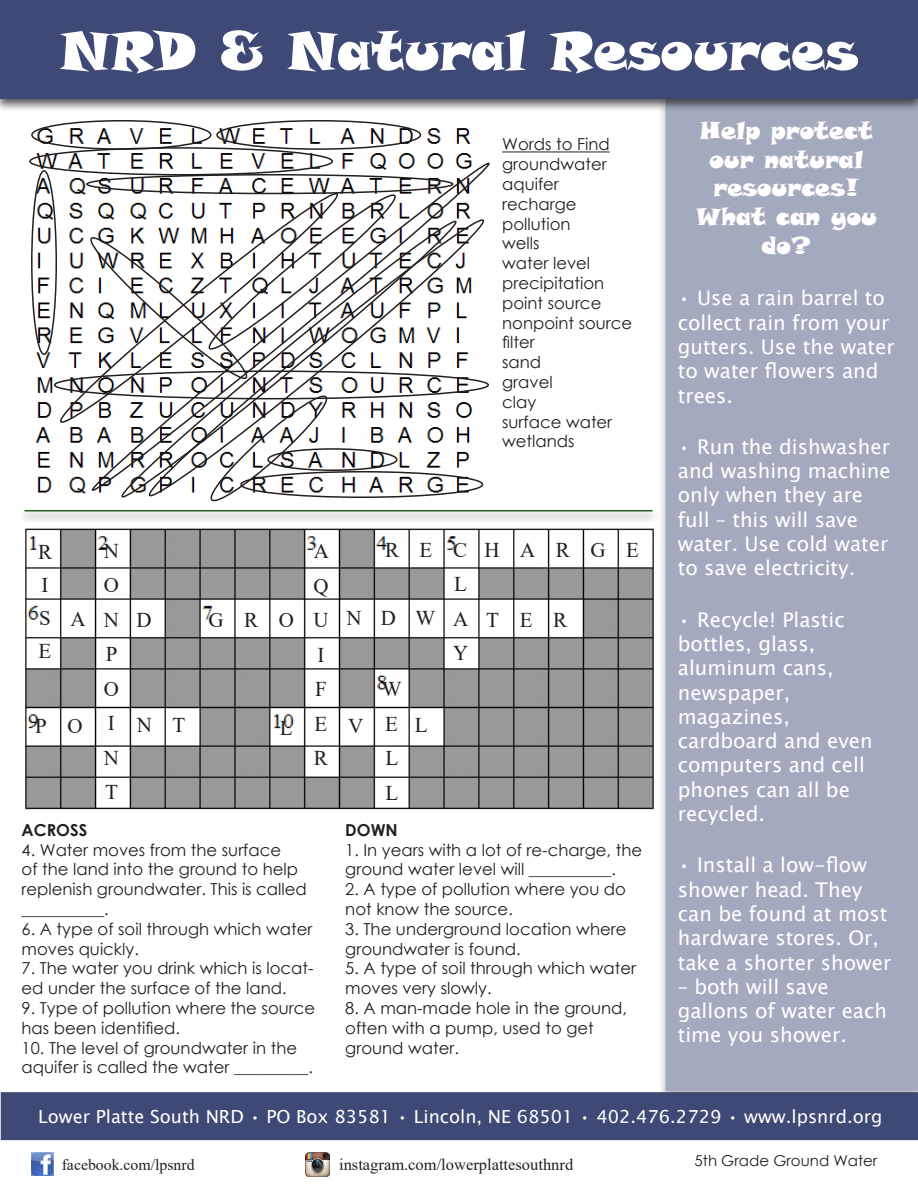
<style>
.page{position:relative;width:918px;height:1188px;background:#fff}
.page>*{position:absolute;margin:0;border:0;box-sizing:border-box;transform-origin:0 0}
.t1{font:54px "Snap ITC";color:#fff}
.t2{font:24px/28.8px "Snap ITC";color:#fff;text-align:center}
.t3{font:21px "Times New Roman";letter-spacing:.98em;color:#231f20}
.t4{font:20.25px/24.3px "Lucida Sans Unicode";color:#fff}
.t5{font:18px "Lucida Sans Unicode";color:#fff}
.t6{font:16.5px/19.8px "Century Gothic";color:#231f20}
.t7{font:16.5px "Times New Roman";color:#231f20}
.t8{font:700 16.5px "Century Gothic";color:#231f20}
.t9{font:15.75px "Times New Roman";color:#231f20}
.t10{font:15px "Century Gothic";color:#231f20}
</style>
<div class="page">
<div style="left:657px;top:95px;width:261px;height:1009px;background:#231f20;opacity:.75"></div>
<div style="left:666px;top:98px;width:251px;height:992px;background:#a4aabe"></div>
<div style="left:1px;top:1092px;width:917px;height:48px;background:#3e4975"></div>
<div style="left:0;top:0;width:918px;height:113px;background:#231f20;opacity:.75"></div>
<div style="left:1px;top:1px;width:916px;height:97px;background:#3e4975"></div>
<div style="left:0;top:0;width:918px;height:99px;border:2px solid #3e4975"></div>
<div style="left:17px;top:507px;width:643px;height:18px;background:#231f20;opacity:.75"></div>
<hr style="left:25px;top:510px;width:628px;height:2px;background:#235925">
<hr style="left:502px;top:151px;width:108px;height:1px;background:#231f20">
<img style="left:32px;top:120px;width:440px;height:374px">
<div style="left:31px;top:120px;width:181px;height:30px;border:2px solid #231f20;border-radius:50%"></div>
<div style="left:216px;top:120px;width:205px;height:30px;border:2px solid #231f20;border-radius:50%"></div>
<div style="left:29px;top:147px;width:304px;height:29px;border:2px solid #231f20;border-radius:50%"></div>
<div style="left:31px;top:170px;width:26px;height:185px;border:2px solid #231f20;border-radius:50%"></div>
<svg style="left:119px;top:493px;width:340px;height:8px"></svg>
<svg style="left:90px;top:158px;width:400px;height:335px"></svg>
<svg style="left:57px;top:187px;width:284px;height:240px"></svg>
<svg style="left:87px;top:188px;width:312px;height:195px"></svg>
<img style="left:22px;top:522px;width:635px;height:288px">
<img style="left:32px;top:1152px;width:21px;height:24px">
<img style="left:305px;top:1152px;width:25px;height:24px">
<p class="t1" style="left:60px;top:15px;width:800px">NRD &amp; Natural Resources</p>
<p class="t6" style="left:502px;top:134px;width:109px">Words to Find</p>
<p class="t6" style="left:502px;top:154px;width:106px">groundwater</p>
<p class="t6" style="left:502px;top:174px;width:58px">aquifer</p>
<p class="t6" style="left:502px;top:194px;width:76px">recharge</p>
<p class="t6" style="left:502px;top:213px;width:70px">pollution</p>
<p class="t6" style="left:502px;top:233px;width:39px">wells</p>
<p class="t6" style="left:502px;top:253px;width:90px">water level</p>
<p class="t6" style="left:502px;top:273px;width:104px">precipitation</p>
<p class="t6" style="left:502px;top:293px;width:101px">point source</p>
<p class="t6" style="left:502px;top:312px;width:132px">nonpoint source</p>
<p class="t6" style="left:502px;top:332px;width:34px">filter</p>
<p class="t6" style="left:502px;top:352px;width:41px">sand</p>
<p class="t6" style="left:502px;top:372px;width:52px">gravel</p>
<p class="t6" style="left:502px;top:392px;width:36px">clay</p>
<p class="t6" style="left:502px;top:411px;width:112px">surface water</p>
<p class="t6" style="left:502px;top:431px;width:74px">wetlands</p>
<p class="t3" style="left:104px;top:536px;width:17px">N</p>
<p class="t3" style="left:104px;top:571px;width:17px">O</p>
<p class="t3" style="left:104px;top:605px;width:17px">N</p>
<p class="t3" style="left:106px;top:640px;width:13px">P</p>
<p class="t3" style="left:104px;top:674px;width:17px">O</p>
<p class="t3" style="left:108px;top:709px;width:8px">I</p>
<p class="t3" style="left:104px;top:743px;width:17px">N</p>
<p class="t3" style="left:105px;top:778px;width:14px">T</p>
<p class="t3" style="left:38px;top:538px;width:16px">R</p>
<p class="t3" style="left:42px;top:571px;width:8px">I</p>
<p class="t3" style="left:39px;top:604px;width:13px">S</p>
<p class="t3" style="left:39px;top:637px;width:14px">E</p>
<p class="t3" style="left:70px;top:604px;width:17px">A</p>
<p class="t3" style="left:136px;top:605px;width:17px">D</p>
<p class="t3" style="left:35px;top:711px;width:49px">P O</p>
<p class="t3" style="left:137px;top:710px;width:50px">N T</p>
<p class="t3" style="left:453px;top:535px;width:16px">C</p>
<p class="t3" style="left:454px;top:569px;width:14px">L</p>
<p class="t3" style="left:453px;top:604px;width:17px">A</p>
<p class="t3" style="left:453px;top:638px;width:17px">Y</p>
<p class="t3" style="left:385px;top:535px;width:49px">R E</p>
<p class="t3" style="left:484px;top:536px;width:156px">HARGE</p>
<p class="t3" style="left:314px;top:536px;width:17px">A</p>
<p class="t3" style="left:313px;top:571px;width:17px">Q</p>
<p class="t3" style="left:313px;top:605px;width:17px">U</p>
<p class="t3" style="left:317px;top:640px;width:8px">I</p>
<p class="t3" style="left:315px;top:674px;width:13px">F</p>
<p class="t3" style="left:315px;top:709px;width:14px">E</p>
<p class="t3" style="left:314px;top:743px;width:16px">R</p>
<p class="t3" style="left:208px;top:605px;width:87px">GRO</p>
<p class="t3" style="left:346px;top:603px;width:90px">NDW</p>
<p class="t3" style="left:486px;top:605px;width:82px">TER</p>
<p class="t3" style="left:382px;top:674px;width:21px">W</p>
<p class="t3" style="left:385px;top:709px;width:14px">E</p>
<p class="t3" style="left:386px;top:743px;width:14px">L</p>
<p class="t3" style="left:386px;top:778px;width:14px">L</p>
<p class="t3" style="left:280px;top:713px;width:14px">L</p>
<p class="t3" style="left:348px;top:711px;width:17px">V</p>
<p class="t3" style="left:415px;top:710px;width:14px">L</p>
<p class="t8" style="left:22px;top:817px;width:67px">ACROSS</p>
<p class="t6" style="left:22px;top:840px;width:287px">4. Water moves from the surface<br>of the land into the ground to help replenish groundwater. This is called __________.</p>
<p class="t6" style="left:22px;top:919px;width:292px">6. A type of soil through which water moves quickly.</p>
<p class="t6" style="left:22px;top:958px;width:294px">7. The water you drink which is locat&shy;ed under the surface of the land.</p>
<p class="t6" style="left:22px;top:998px;width:295px">9. Type of pollution where the source has been identified.</p>
<p class="t6" style="left:22px;top:1038px;width:293px">10. The level of groundwater in the aquifer is called the water _________.</p>
<p class="t8" style="left:345px;top:817px;width:54px">DOWN</p>
<p class="t6" style="left:345px;top:840px;width:298px">1. In years with a lot of re-charge, the ground water level will __________.</p>
<p class="t6" style="left:345px;top:879px;width:282px">2. A type of pollution where you do not know the source.</p>
<p class="t6" style="left:345px;top:919px;width:283px">3. The underground location where groundwater is found.</p>
<p class="t6" style="left:345px;top:958px;width:292px">5. A type of soil through which water moves very slowly.</p>
<p class="t6" style="left:345px;top:998px;width:283px">8. A man-made hole in the ground, often with a pump, used to get ground water.</p>
<h2 class="t2" style="left:696px;top:116px;width:183px">Help protect our natural resources!<br>What can you do?</h2>
<p class="t4" style="left:678px;top:286px;width:218px">• Use a rain barrel to collect rain from your gutters. Use the water to water flowers and trees.</p>
<p class="t4" style="left:678px;top:435px;width:214px">• Run the dishwasher and washing machine only when they are full – this will save water. Use cold water to save electricity.</p>
<p class="t4" style="left:678px;top:607px;width:196px">• Recycle! Plastic bottles, glass, aluminum cans, newspaper, magazines, cardboard and even computers and cell phones can all be recycled.</p>
<p class="t4" style="left:678px;top:853px;width:215px">• Install a low-flow shower head. They can be found at most hardware stores. Or, take a shorter shower</p>
<p class="t4" style="left:678px;top:975px;width:211px">– both will save gallons of water each time you shower.</p>
<p class="t5" style="left:38px;top:1103px;width:846px">Lower Platte South NRD • PO Box 83581 • Lincoln, NE 68501 • 402.476.2729 • www.lpsnrd.org</p>
<p class="t9" style="left:62px;top:1153px;width:134px">facebook.com/lpsnrd</p>
<p class="t7" style="left:339px;top:1153px;width:236px">instagram.com/lowerplattesouthnrd</p>
<p class="t10" style="left:695px;top:1150px;width:184px">5th Grade Ground Water</p>
</div>
